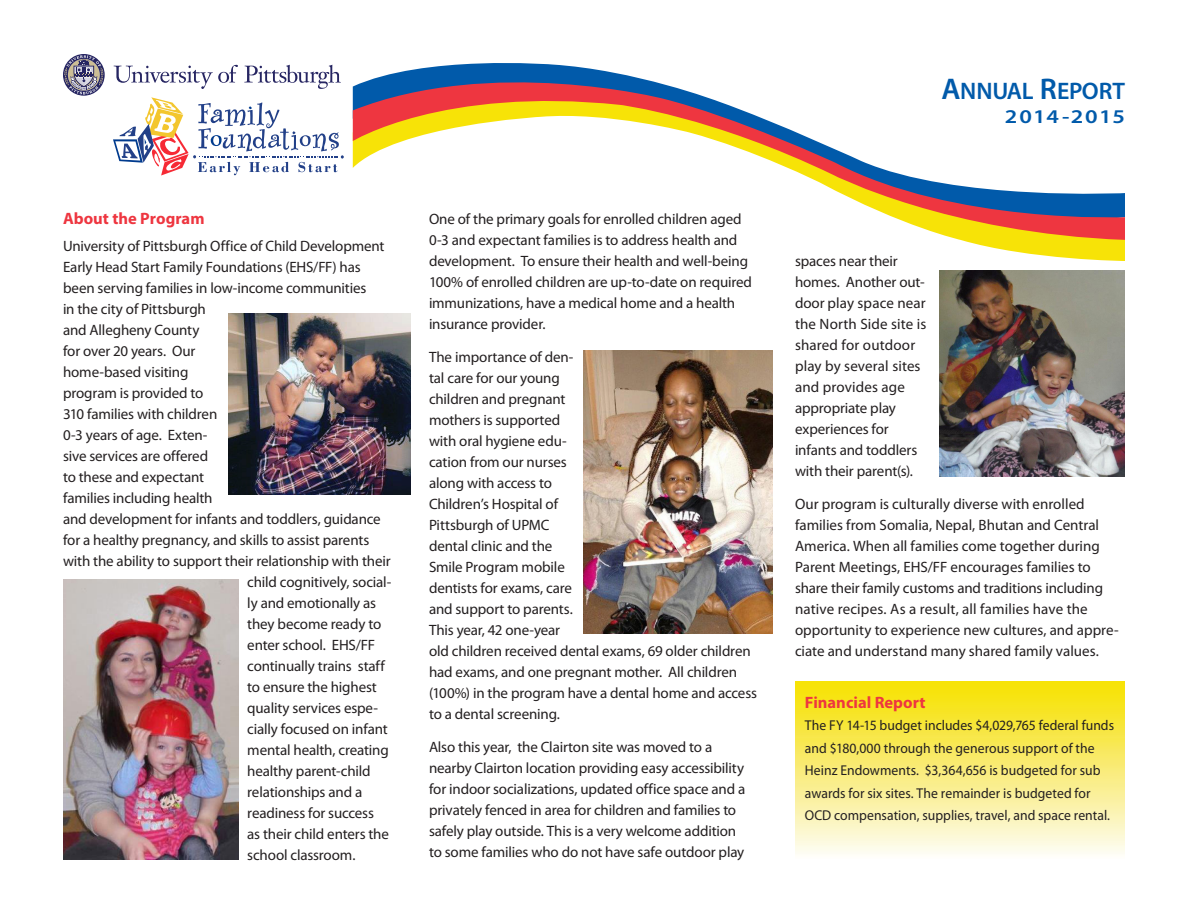
<style>
.page{position:relative;width:1188px;height:918px;background:#fff}
.page>*{position:absolute;margin:0;border:0;box-sizing:border-box;transform-origin:0 0}
.t1{font:24px "Myriad Pro Semibold SC800";letter-spacing:-.005em;color:#015aaa}
.t2{font:19.5px "Myriad Pro Semibold SC800";letter-spacing:.055em;color:#015aaa;scale:1.2 1}
.t3{font:700 16.5px "Myriad Pro";color:#ee3640}
.t4{font:15px/21px "Myriad Pro";letter-spacing:-.01em;color:#231f20}
.t5{font:14.25px/22.5px "Myriad Pro";letter-spacing:.005em;color:#231f20;scale:.96 1}
.s1{font-size:30px}
</style>
<div class="page">
<svg style="left:113px;top:97px;width:231px;height:79px"></svg>
<div style="left:795px;top:682px;width:330px;height:178px;background:linear-gradient(to bottom,#f6e000,#fdfbf7)"></div>
<img style="left:583px;top:351px;width:189px;height:283px">
<img style="left:229px;top:313px;width:181px;height:182px">
<img style="left:939px;top:271px;width:186px;height:206px">
<svg style="left:114px;top:65px;width:124px;height:24px"></svg>
<svg style="left:244px;top:65px;width:97px;height:24px"></svg>
<svg style="left:63px;top:54px;width:42px;height:42px"></svg>
<svg style="left:961px;top:240px;width:164px;height:21px;fill:#f7e307"></svg>
<svg style="left:353px;top:63px;width:772px;height:177px"></svg>
<img style="left:63px;top:580px;width:175px;height:280px">
<p class="t3" style="left:63px;top:208px;width:143px">About the Program</p>
<p class="t4" style="left:63px;top:235px;width:323px">University of Pittsburgh Office of Child Development</p>
<p class="t4" style="left:63px;top:256px;width:299px">Early Head Start Family Foundations (EHS/FF) has</p>
<p class="t4" style="left:63px;top:277px;width:305px">been serving families in low-income communities</p>
<p class="t4" style="left:63px;top:298px;width:144px">in the city of Pittsburgh</p>
<p class="t4" style="left:63px;top:319px;width:138px">and Allegheny County</p>
<p class="t4" style="left:63px;top:340px;width:134px">for over 20 years. Our</p>
<p class="t4" style="left:63px;top:361px;width:127px">home-based visiting</p>
<p class="t4" style="left:63px;top:382px;width:142px">program is provided to</p>
<p class="t4" style="left:63px;top:403px;width:156px">310 families with children</p>
<p class="t4" style="left:63px;top:424px;width:146px">0-3 years of age. Exten-</p>
<p class="t4" style="left:63px;top:445px;width:147px">sive services are offered</p>
<p class="t4" style="left:63px;top:466px;width:143px">to these and expectant</p>
<p class="t4" style="left:63px;top:487px;width:151px">families including health</p>
<p class="t4" style="left:63px;top:508px;width:319px">and development for infants and toddlers, guidance</p>
<p class="t4" style="left:63px;top:529px;width:308px">for a healthy pregnancy, and skills to assist parents</p>
<p class="t4" style="left:63px;top:550px;width:329px">with the ability to support their relationship with their</p>
<p class="t4" style="left:247px;top:571px;width:146px">child cognitively, social-</p>
<p class="t4" style="left:247px;top:592px;width:130px">ly and emotionally as</p>
<p class="t4" style="left:247px;top:613px;width:136px">they become ready to</p>
<p class="t4" style="left:247px;top:634px;width:129px">enter school. EHS/FF</p>
<p class="t4" style="left:247px;top:655px;width:139px">continually trains staff</p>
<p class="t4" style="left:247px;top:676px;width:131px">to ensure the highest</p>
<p class="t4" style="left:247px;top:697px;width:132px">quality services espe-</p>
<p class="t4" style="left:247px;top:718px;width:142px">cially focused on infant</p>
<p class="t4" style="left:247px;top:739px;width:143px">mental health, creating</p>
<p class="t4" style="left:247px;top:760px;width:125px">healthy parent-child</p>
<p class="t4" style="left:247px;top:781px;width:116px">relationships and a</p>
<p class="t4" style="left:247px;top:802px;width:128px">readiness for success</p>
<p class="t4" style="left:247px;top:823px;width:143px">as their child enters the</p>
<p class="t4" style="left:247px;top:844px;width:110px">school classroom.</p>
<p class="t4" style="left:429px;top:208px;width:325px">One of the primary goals for enrolled children aged 0-3 and expectant families is to address health and development. To ensure their health and well-being 100% of enrolled children are up-to-date on required immunizations, have a medical home and a health insurance provider.</p>
<p class="t4" style="left:429px;top:346px;width:329px">The importance of den-<br>tal care for our young<br>children and pregnant<br>mothers is supported<br>with oral hygiene edu-<br>cation from our nurses<br>along with access to<br>Children’s Hospital of<br>Pittsburgh of UPMC<br>dental clinic and the<br>Smile Program mobile<br>dentists for exams, care<br>and support to parents.<br>This year, 42 one-year<br>old children received dental exams, 69 older children had exams, and one pregnant mother. All children (100%) in the program have a dental home and access to a dental screening.</p>
<p class="t4" style="left:429px;top:736px;width:318px">Also this year, the Clairton site was moved to a nearby Clairton location providing easy accessibility for indoor socializations, updated office space and a privately fenced in area for children and families to safely play outside. This is a very welcome addition to some families who do not have safe outdoor play</p>
<p class="t1" style="left:941px;top:76px;width:185px"><span class="s1">A</span>NNUAL <span class="s1">R</span>EPORT</p>
<p class="t2" style="left:1005px;top:104px;width:102px">2014-2015</p>
<p class="t4" style="left:795px;top:250px;width:133px">spaces near their homes. Another out&shy;door play space near the North Side site is shared for outdoor play by several sites and provides age appropriate play experiences for infants and toddlers with their parent(s).</p>
<p class="t4" style="left:795px;top:493px;width:325px">Our program is culturally diverse with enrolled families from Somalia, Nepal, Bhutan and Central America. When all families come together during Parent Meetings, EHS/FF encourages families to share their family customs and traditions including native recipes. As a result, all families have the opportunity to experience new cultures, and appre&shy;ciate and understand many shared family values.</p>
<p class="t3" style="left:805px;top:691px;width:122px">Financial Report</p>
<p class="t5" style="left:805px;top:714px;width:324px">The FY 14-15 budget includes $4,029,765 federal funds and $180,000 through the generous support of the Heinz Endowments. $3,364,656 is budgeted for sub awards for six sites. The remainder is budgeted for OCD compensation, supplies, travel, and space rental.</p>
</div>
